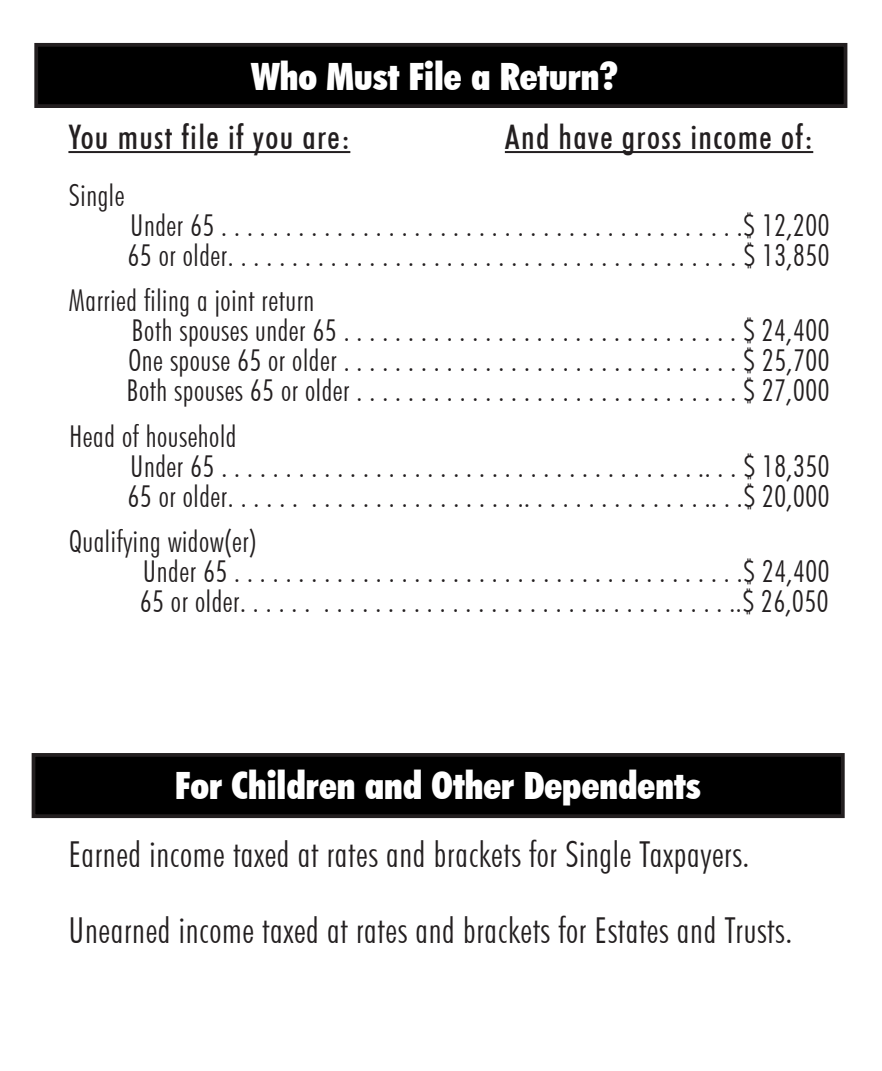
<style>
.page{position:relative;width:882px;height:1071px;background:#fff}
.page>*{position:absolute;margin:0;border:0;box-sizing:border-box;transform-origin:0 0}
.t1{font:900 condensed 37.8px "Futura BT";color:#fff}
.t2{font:300 condensed 35.7px/75.2px "Futura BT";letter-spacing:.02em;color:#231f20}
.t3{font:500 condensed 33.95px "Futura BT";letter-spacing:.04em;color:#231f20}
.t4{font:300 condensed 30.1px/30.1px "Futura BT";letter-spacing:.02em;color:#231f20}
</style>
<div class="page">
<div style="left:36px;top:45px;width:810px;height:61px;background:#000"></div>
<div style="left:34px;top:43px;width:813px;height:65px;border:4px solid #231f20"></div>
<hr style="left:68px;top:151px;width:282px;height:2px;background:#231f20">
<hr style="left:505px;top:151px;width:308px;height:2px;background:#231f20">
<div style="left:34px;top:755px;width:809px;height:61px;background:#000"></div>
<div style="left:32px;top:753px;width:813px;height:65px;border:4px solid #231f20"></div>
<p class="t1" style="left:251px;top:54px;width:369px">Who Must File a Return?</p>
<p class="t3" style="left:68px;top:116px;width:283px">You must file if you are:</p>
<p class="t3" style="left:505px;top:116px;width:310px">And have gross income of:</p>
<p class="t4" style="left:69px;top:180px;width:57px">Single</p>
<p class="t4" style="left:128px;top:210px;width:703px">Under 65 . . . . . . . . . . . . . . . . . . . . . . . . . . . . . . . . . . . . . . . . .$ 12,200<br>65 or older. . . . . . . . . . . . . . . . . . . . . . . . . . . . . . . . . . . . . . . . $ 13,850</p>
<p class="t4" style="left:126px;top:285px;width:705px;text-indent:-57px">Married filing a joint return<br>Both spouses under 65 . . . . . . . . . . . . . . . . . . . . . . . . . . . . . . . $ 24,400<br>One spouse 65 or older . . . . . . . . . . . . . . . . . . . . . . . . . . . . . . . $ 25,700<br>Both spouses 65 or older . . . . . . . . . . . . . . . . . . . . . . . . . . . . . . $ 27,000</p>
<p class="t4" style="left:128px;top:421px;width:703px;text-indent:-59px">Head of household<br>Under 65 . . . . . . . . . . . . . . . . . . . . . . . . . . . . . . . . . . . . . .. . . $ 18,350<br>65 or older. . . . . . . . . . . . . . . . . . . . . . .. . . . . . . . . . . . . . .. . .$ 20,000</p>
<p class="t4" style="left:140px;top:526px;width:691px;text-indent:-71px">Qualifying widow(er)<br>Under 65 . . . . . . . . . . . . . . . . . . . . . . . . . . . . . . . . . . . . . . . .$ 24,400<br>65 or older. . . . . . . . . . . . . . . . . . . . . . . . . . . .. . . . . . . . . . ..$ 26,050</p>
<p class="t1" style="left:175px;top:763px;width:527px">For Children and Other Dependents</p>
<p class="t2" style="left:68px;top:817px;width:725px">Earned income taxed at rates and brackets for Single Taxpayers.<br>Unearned income taxed at rates and brackets for Estates and Trusts.</p>
</div>
